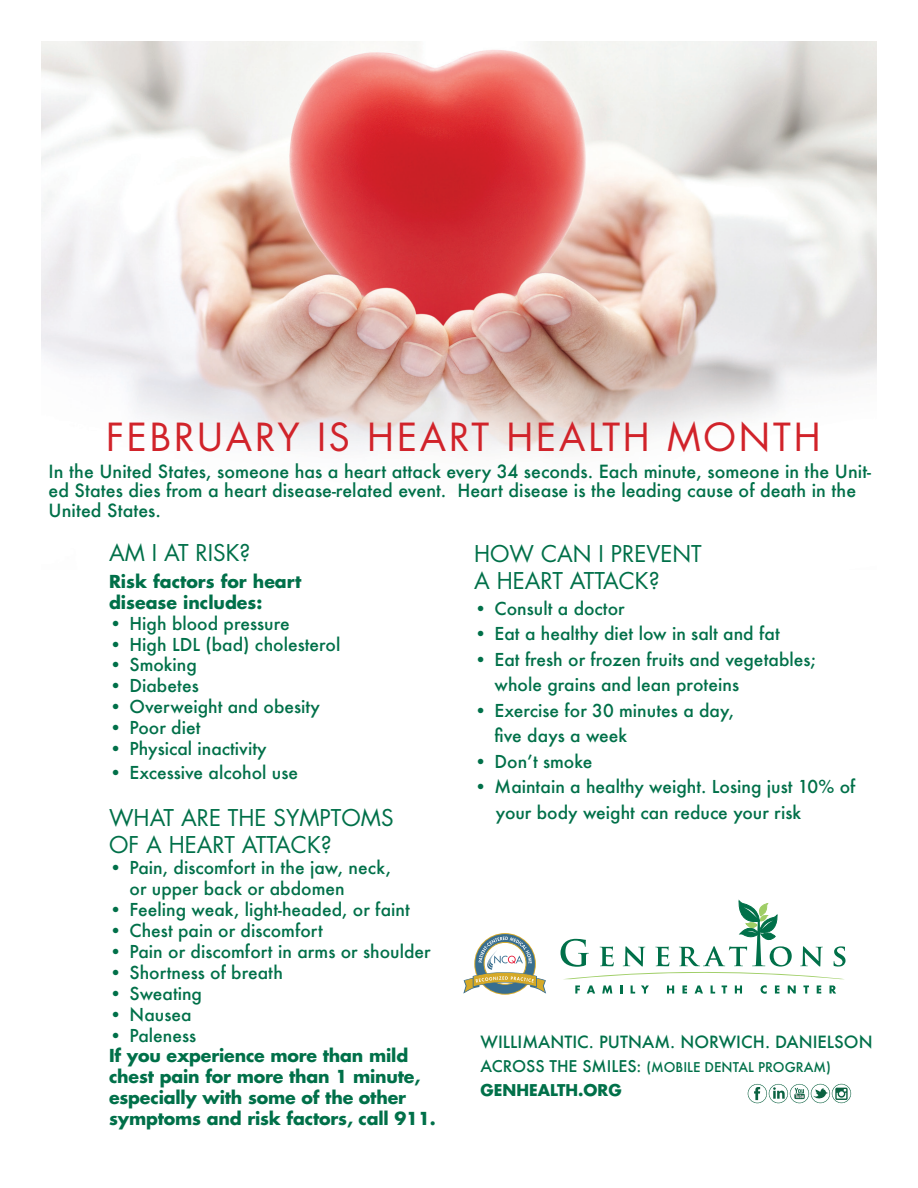
<style>
.page{position:relative;width:918px;height:1188px;background:#fff}
.page>*{position:absolute;margin:0;border:0;box-sizing:border-box;transform-origin:0 0}
.t1{font:37.65px "Futura";letter-spacing:.075em;color:#d1232a}
.t2{font:22.5px "Futura";color:#007049}
.t3{font:500 17.85px/19.5px "Futura";color:#007049}
.t4{font:500 17.4px/25.5px "Futura";color:#007049}
.t5{font:700 17.4px/20.9px "Futura";letter-spacing:-.01em;color:#007049}
.t6{font:500 16.5px "Futura";color:#007049}
.t7{font:700 15.75px "Futura";color:#007049}
.t8{font:500 13.2px "Futura";color:#007049}
.s1{font-size:15.75px}
</style>
<div class="page">
<img style="left:41px;top:41px;width:836px;height:1063px">
<svg style="left:575px;top:985px;width:5px;height:9px"></svg>
<svg style="left:587px;top:985px;width:8px;height:9px"></svg>
<svg style="left:602px;top:985px;width:10px;height:9px"></svg>
<svg style="left:620px;top:985px;width:2px;height:9px"></svg>
<svg style="left:631px;top:985px;width:4px;height:9px"></svg>
<svg style="left:641px;top:985px;width:8px;height:9px"></svg>
<svg style="left:667px;top:985px;width:7px;height:9px"></svg>
<svg style="left:682px;top:985px;width:5px;height:9px"></svg>
<svg style="left:695px;top:985px;width:8px;height:9px"></svg>
<svg style="left:711px;top:985px;width:4px;height:9px"></svg>
<svg style="left:722px;top:985px;width:5px;height:9px"></svg>
<svg style="left:735px;top:985px;width:7px;height:9px"></svg>
<svg style="left:761px;top:985px;width:6px;height:9px"></svg>
<svg style="left:775px;top:985px;width:4px;height:9px"></svg>
<svg style="left:788px;top:985px;width:8px;height:9px"></svg>
<svg style="left:803px;top:985px;width:6px;height:9px"></svg>
<svg style="left:817px;top:985px;width:4px;height:9px"></svg>
<svg style="left:830px;top:985px;width:6px;height:9px"></svg>
<svg style="left:561px;top:901px;width:285px;height:78px"></svg>
<svg style="left:748px;top:1084px;width:103px;height:19px"></svg>
<svg style="left:463px;top:937px;width:83px;height:57px"></svg>
<p class="t1" style="left:106px;top:411px;width:716px">FEBRUARY IS HEART HEALTH MONTH</p>
<p class="t3" style="left:49px;top:461px;width:824px">In the United States, someone has a heart attack every 34 seconds. Each minute, someone in the Unit&shy;ed States dies from a heart disease-related event. Heart disease is the leading cause of death in the<br>United States.</p>
<p class="t2" style="left:109px;top:537px;width:143px">AM I AT RISK?</p>
<p class="t5" style="left:109px;top:570px;width:194px">Risk factors for heart</p>
<p class="t5" style="left:109px;top:591px;width:155px">disease includes:</p>
<p class="t4" style="left:109px;top:610px;width:182px">• High blood pressure</p>
<p class="t4" style="left:109px;top:631px;width:233px">• High LDL (bad) cholesterol</p>
<p class="t4" style="left:109px;top:652px;width:89px">• Smoking</p>
<p class="t4" style="left:109px;top:673px;width:91px">• Diabetes</p>
<p class="t4" style="left:109px;top:694px;width:212px">• Overweight and obesity</p>
<p class="t4" style="left:109px;top:715px;width:93px">• Poor diet</p>
<p class="t4" style="left:109px;top:736px;width:159px">• Physical inactivity</p>
<p class="t4" style="left:109px;top:759px;width:191px">• Excessive alcohol use</p>
<p class="t2" style="left:109px;top:803px;width:286px">WHAT ARE THE SYMPTOMS</p>
<p class="t2" style="left:109px;top:830px;width:224px">OF A HEART ATTACK?</p>
<p class="t4" style="left:109px;top:855px;width:283px">• Pain, discomfort in the jaw, neck,</p>
<p class="t4" style="left:130px;top:876px;width:217px">or upper back or abdomen</p>
<p class="t4" style="left:109px;top:897px;width:302px">• Feeling weak, light-headed, or faint</p>
<p class="t4" style="left:109px;top:918px;width:215px">• Chest pain or discomfort</p>
<p class="t4" style="left:109px;top:939px;width:323px">• Pain or discomfort in arms or shoulder</p>
<p class="t4" style="left:109px;top:959px;width:175px">• Shortness of breath</p>
<p class="t4" style="left:109px;top:980px;width:94px">• Sweating</p>
<p class="t4" style="left:109px;top:1001px;width:84px">• Nausea</p>
<p class="t4" style="left:109px;top:1022px;width:89px">• Paleness</p>
<p class="t5" style="left:109px;top:1045px;width:328px">If you experience more than mild chest pain for more than 1 minute, especially with some of the other symptoms and risk factors, call 911.</p>
<p class="t2" style="left:474px;top:539px;width:229px">HOW CAN I PREVENT</p>
<p class="t2" style="left:474px;top:566px;width:187px">A HEART ATTACK?</p>
<p class="t4" style="left:474px;top:595px;width:152px">• Consult a doctor</p>
<p class="t4" style="left:474px;top:621px;width:307px">• Eat a healthy diet low in salt and fat</p>
<p class="t4" style="left:495px;top:646px;width:323px;text-indent:-20px">• Eat fresh or frozen fruits and vegetables; whole grains and lean proteins</p>
<p class="t4" style="left:474px;top:697px;width:262px">• Exercise for 30 minutes a day,</p>
<p class="t4" style="left:495px;top:723px;width:134px">five days a week</p>
<p class="t4" style="left:474px;top:748px;width:120px">• Don’t smoke</p>
<p class="t4" style="left:496px;top:774px;width:361px;text-indent:-22px">• Maintain a healthy weight. Losing just 10% of your body weight can reduce your risk</p>
<p class="t6" style="left:481px;top:1031px;width:394px">WILLIMANTIC. PUTNAM. NORWICH. DANIELSON</p>
<p class="t8" style="left:481px;top:1058px;width:352px"><span class="s1">ACROSS THE SMILES:</span> (MOBILE DENTAL PROGRAM)</p>
<p class="t7" style="left:481px;top:1079px;width:143px">GENHEALTH.ORG</p>
</div>
